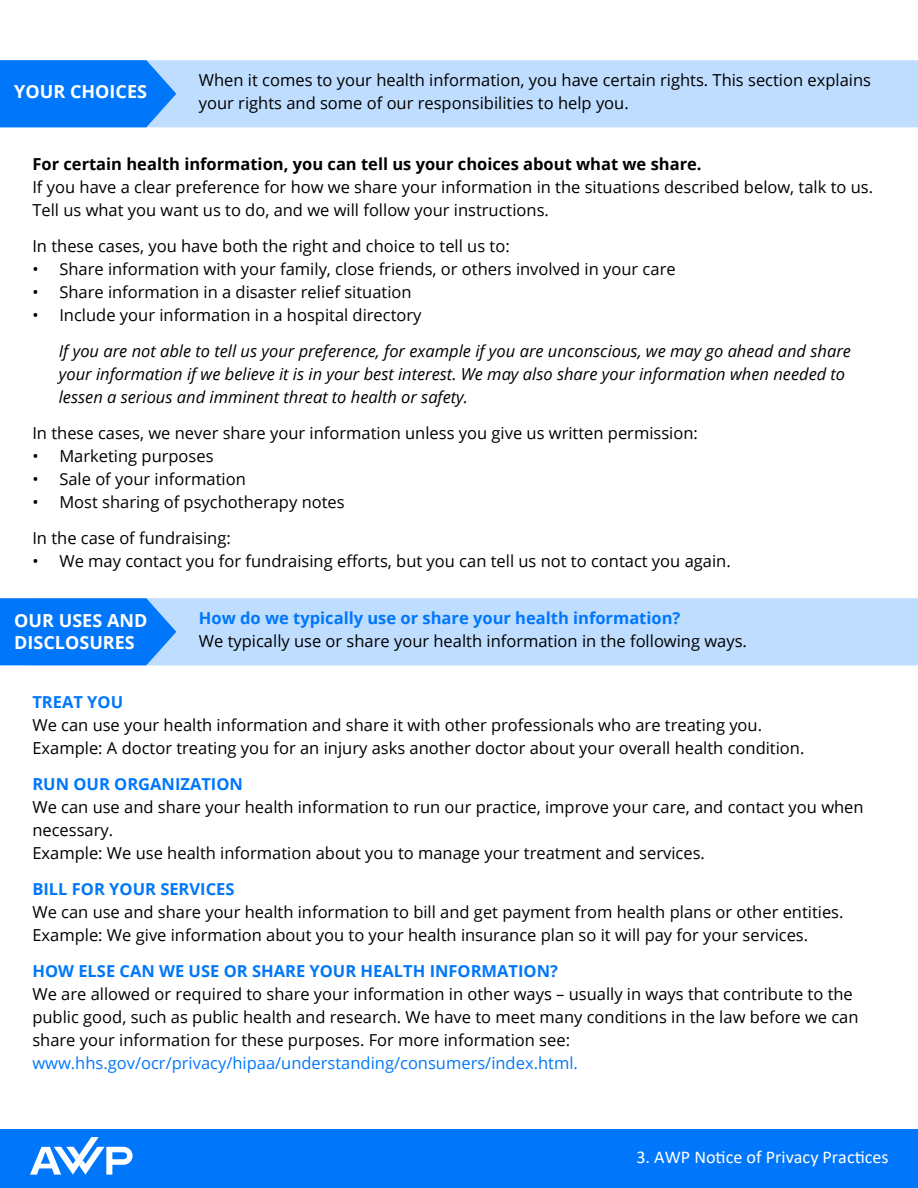
<style>
.page{position:relative;width:918px;height:1188px;background:#fff}
.page>*{position:absolute;margin:0;border:0;box-sizing:border-box;transform-origin:0 0}
.t1{font:700 18px/21.6px "Open Sans";color:#fff}
.t2{font:18px "Calibri";color:#fff}
.t3{font:16.5px/22.8px "Open Sans";color:#000}
.t4{font:italic 16.5px/22.8px "Open Sans";color:#000}
.t5{font:700 16.5px "Open Sans";color:#0077fb}
.t6{font:700 16.5px "Open Sans";color:#000}
.t7{font:16.5px "Open Sans";color:#0077fb}
</style>
<div class="page">
<div style="left:176px;top:598px;width:742px;height:67px;background:#bfddfe"></div>
<svg style="left:0;top:598px;width:176px;height:67px;background:#0f7ffb"></svg>
<div style="left:0;top:1130px;width:918px;height:58px;background:#0077fb"></div>
<div style="left:176px;top:60px;width:742px;height:67px;background:#bfddfe"></div>
<svg style="left:0;top:60px;width:176px;height:67px;background:#0f7ffb"></svg>
<svg style="left:30px;top:1137px;width:103px;height:38px"></svg>
<p class="t1" style="left:14px;top:81px;width:134px">YOUR CHOICES</p>
<p class="t3" style="left:199px;top:68px;width:674px">When it comes to your health information, you have certain rights. This section explains your rights and some of our responsibilities to help you.</p>
<p class="t6" style="left:32px;top:152px;width:671px">For certain health information, you can tell us your choices about what we share.</p>
<p class="t3" style="left:32px;top:175px;width:842px">If you have a clear preference for how we share your information in the situations described below, talk to us.<br>Tell us what you want us to do, and we will follow your instructions.</p>
<p class="t3" style="left:32px;top:234px;width:479px">In these cases, you have both the right and choice to tell us to:</p>
<p class="t3" style="left:32px;top:257px;width:645px">• Share information with your family, close friends, or others involved in your care</p>
<p class="t3" style="left:32px;top:280px;width:381px">• Share information in a disaster relief situation</p>
<p class="t3" style="left:32px;top:303px;width:391px">• Include your information in a hospital directory</p>
<p class="t4" style="left:59px;top:339px;width:794px">If you are not able to tell us your preference, for example if you are unconscious, we may go ahead and share your information if we believe it is in your best interest. We may also share your information when needed to lessen a serious and imminent threat to health or safety.</p>
<p class="t3" style="left:32px;top:422px;width:667px">In these cases, we never share your information unless you give us written permission:</p>
<p class="t3" style="left:32px;top:444px;width:183px">• Marketing purposes</p>
<p class="t3" style="left:32px;top:467px;width:215px">• Sale of your information</p>
<p class="t3" style="left:32px;top:490px;width:314px">• Most sharing of psychotherapy notes</p>
<p class="t3" style="left:32px;top:527px;width:200px">In the case of fundraising:</p>
<p class="t3" style="left:32px;top:549px;width:700px">• We may contact you for fundraising efforts, but you can tell us not to contact you again.</p>
<p class="t1" style="left:14px;top:610px;width:135px">OUR USES AND<br>DISCLOSURES</p>
<p class="t5" style="left:199px;top:606px;width:483px">How do we typically use or share your health information?</p>
<p class="t3" style="left:199px;top:629px;width:550px">We typically use or share your health information in the following ways.</p>
<p class="t5" style="left:32px;top:690px;width:92px">TREAT YOU</p>
<p class="t3" style="left:32px;top:713px;width:774px">We can use your health information and share it with other professionals who are treating you.<br>Example: A doctor treating you for an injury asks another doctor about your overall health condition.</p>
<p class="t5" style="left:32px;top:773px;width:212px">RUN OUR ORGANIZATION</p>
<p class="t3" style="left:32px;top:795px;width:833px">We can use and share your health information to run our practice, improve your care, and contact you when necessary.<br>Example: We use health information about you to manage your treatment and services.</p>
<p class="t5" style="left:32px;top:878px;width:204px">BILL FOR YOUR SERVICES</p>
<p class="t3" style="left:32px;top:900px;width:813px">We can use and share your health information to bill and get payment from health plans or other entities.<br>Example: We give information about you to your health insurance plan so it will pay for your services.</p>
<p class="t5" style="left:32px;top:960px;width:527px">HOW ELSE CAN WE USE OR SHARE YOUR HEALTH INFORMATION?</p>
<p class="t3" style="left:32px;top:982px;width:828px">We are allowed or required to share your information in other ways – usually in ways that contribute to the public good, such as public health and research. We have to meet many conditions in the law before we can share your information for these purposes. For more information see:</p>
<p class="t7" style="left:32px;top:1051px;width:547px">www.hhs.gov/ocr/privacy/hipaa/understanding/consumers/index.html.</p>
<p class="t2" style="left:636px;top:1145px;width:254px">3. AWP Notice of Privacy Practices</p>
</div>
